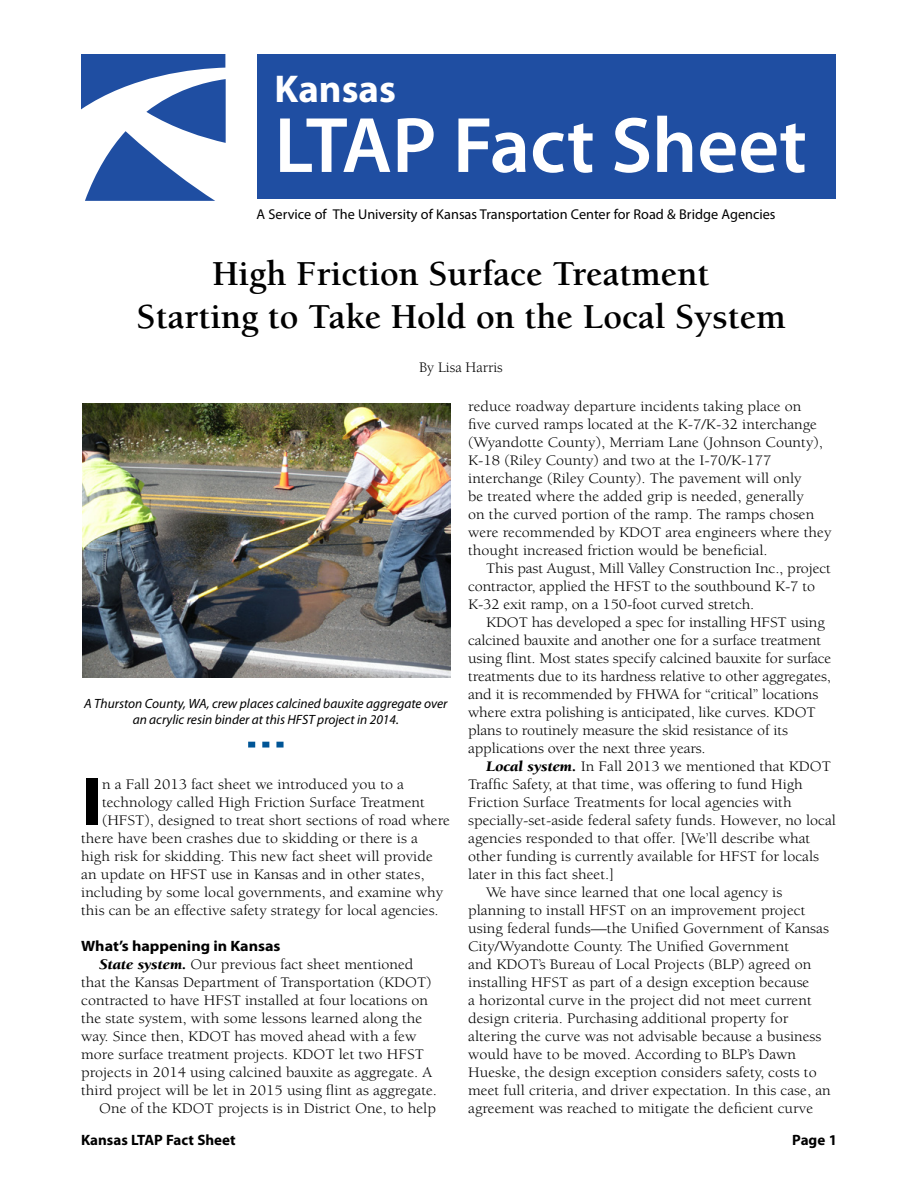
<style>
.page{position:relative;width:918px;height:1188px;background:#fff}
.page>*{position:absolute;margin:0;border:0;box-sizing:border-box;transform-origin:0 0}
.t1{font:600 79.2px "Myriad Pro";color:#fff}
.t2{font:700 68.4px "Myriad Pro";color:#000;scale:1.07 1}
.t3{font:700 38.85px "Myriad";color:#fff}
.t4{font:700 36px "Berkeley";color:#000}
.t5{font:15px/18px "Berkeley";color:#000;scale:1.07 1}
.t6{font:700 15px "Myriad Pro";color:#000}
.t7{font:700 15px "Myriad Pro";color:#000;scale:1.07 1}
.t8{font:15px "Berkeley";color:#000}
.t9{font:14.25px "Myriad Pro";color:#000}
.t10{font:italic 13.5px/16.2px "Myriad Pro";color:#000;text-align:center}
.s1{font-weight:900;font-style:italic}
</style>
<div class="page">
<img style="left:83px;top:403px;width:367px;height:274px">
<svg style="left:248px;top:742px;width:36px;height:6px"></svg>
<div style="left:257px;top:55px;width:579px;height:144px;background:#1f4ea2"></div>
<svg style="left:81px;top:54px;width:145px;height:147px"></svg>
<p class="t3" style="left:274px;top:69px;width:123px">Kansas</p>
<p class="t1" style="left:274px;top:95px;width:534px">LTAP Fact Sheet</p>
<p class="t9" style="left:256px;top:205px;width:521px">A Service of The University of Kansas Transportation Center for Road &amp; Bridge Agencies</p>
<p class="t4" style="left:213px;top:255px;width:499px">High Friction Surface Treatment</p>
<p class="t4" style="left:136px;top:298px;width:651px">Starting to Take Hold on the Local System</p>
<p class="t8" style="left:419px;top:359px;width:85px">By Lisa Harris</p>
<p class="t10" style="left:84px;top:695px;width:365px">A Thurston County, WA, crew places calcined bauxite aggregate over an acrylic resin binder at this HFST project in 2014.</p>
<p class="t2" style="left:81px;top:757px;width:21px">I</p>
<p class="t5" style="left:102px;top:775px;width:284px">n a Fall 2013 fact sheet we introduced you to a</p>
<p class="t5" style="left:102px;top:793px;width:303px">technology called High Friction Surface Treatment</p>
<p class="t5" style="left:102px;top:811px;width:327px">(HFST), designed to treat short sections of road where</p>
<p class="t5" style="left:81px;top:829px;width:316px">there have been crashes due to skidding or there is a</p>
<p class="t5" style="left:81px;top:847px;width:330px">high risk for skidding. This new fact sheet will provide</p>
<p class="t5" style="left:81px;top:865px;width:322px">an update on HFST use in Kansas and in other states,</p>
<p class="t5" style="left:81px;top:883px;width:340px">including by some local governments, and examine why</p>
<p class="t5" style="left:81px;top:901px;width:336px">this can be an effective safety strategy for local agencies.</p>
<p class="t7" style="left:81px;top:936px;width:188px">What’s happening in Kansas</p>
<p class="t5" style="left:81px;top:955px;width:334px;text-indent:18px"><span class="s1">State system.</span> Our previous fact sheet mentioned that the Kansas Department of Transportation (KDOT) contracted to have HFST installed at four locations on the state system, with some lessons learned along the way. Since then, KDOT has moved ahead with a few more surface treatment projects. KDOT let two HFST projects in 2014 using calcined bauxite as aggregate. A third project will be let in 2015 using flint as aggregate.</p>
<p class="t5" style="left:99px;top:1099px;width:316px">One of the KDOT projects is in District One, to help</p>
<p class="t5" style="left:468px;top:397px;width:341px">reduce roadway departure incidents taking place on<br>five curved ramps located at the K-7/K-32 interchange (Wyandotte County), Merriam Lane (Johnson County), K-18 (Riley County) and two at the I-70/K-177 interchange (Riley County). The pavement will only<br>be treated where the added grip is needed, generally<br>on the curved portion of the ramp. The ramps chosen were recommended by KDOT area engineers where they thought increased friction would be beneficial.</p>
<p class="t5" style="left:468px;top:559px;width:340px;text-indent:18px">This past August, Mill Valley Construction Inc., project contractor, applied the HFST to the southbound K-7 to<br>K-32 exit ramp, on a 150-foot curved stretch.</p>
<p class="t5" style="left:468px;top:613px;width:341px;text-indent:18px">KDOT has developed a spec for installing HFST using calcined bauxite and another one for a surface treatment using flint. Most states specify calcined bauxite for surface treatments due to its hardness relative to other aggregates, and it is recommended by FHWA for “critical” locations where extra polishing is anticipated, like curves. KDOT plans to routinely measure the skid resistance of its applications over the next three years.</p>
<p class="t5" style="left:468px;top:757px;width:345px;text-indent:18px"><span class="s1">Local system.</span> In Fall 2013 we mentioned that KDOT Traffic Safety, at that time, was offering to fund High Friction Surface Treatments for local agencies with specially-set-aside federal safety funds. However, no local agencies responded to that offer. [We’ll describe what other funding is currently available for HFST for locals later in this fact sheet.]</p>
<p class="t5" style="left:468px;top:883px;width:340px;text-indent:18px">We have since learned that one local agency is planning to install HFST on an improvement project using federal funds—the Unified Government of Kansas City/Wyandotte County. The Unified Government<br>and KDOT’s Bureau of Local Projects (BLP) agreed on installing HFST as part of a design exception because<br>a horizontal curve in the project did not meet current design criteria. Purchasing additional property for altering the curve was not advisable because a business would have to be moved. According to BLP’s Dawn Hueske, the design exception considers safety, costs to meet full criteria, and driver expectation. In this case, an agreement was reached to mitigate the deficient curve</p>
<p class="t6" style="left:81px;top:1130px;width:156px">Kansas LTAP Fact Sheet</p>
<p class="t6" style="left:792px;top:1130px;width:46px">Page 1</p>
</div>
